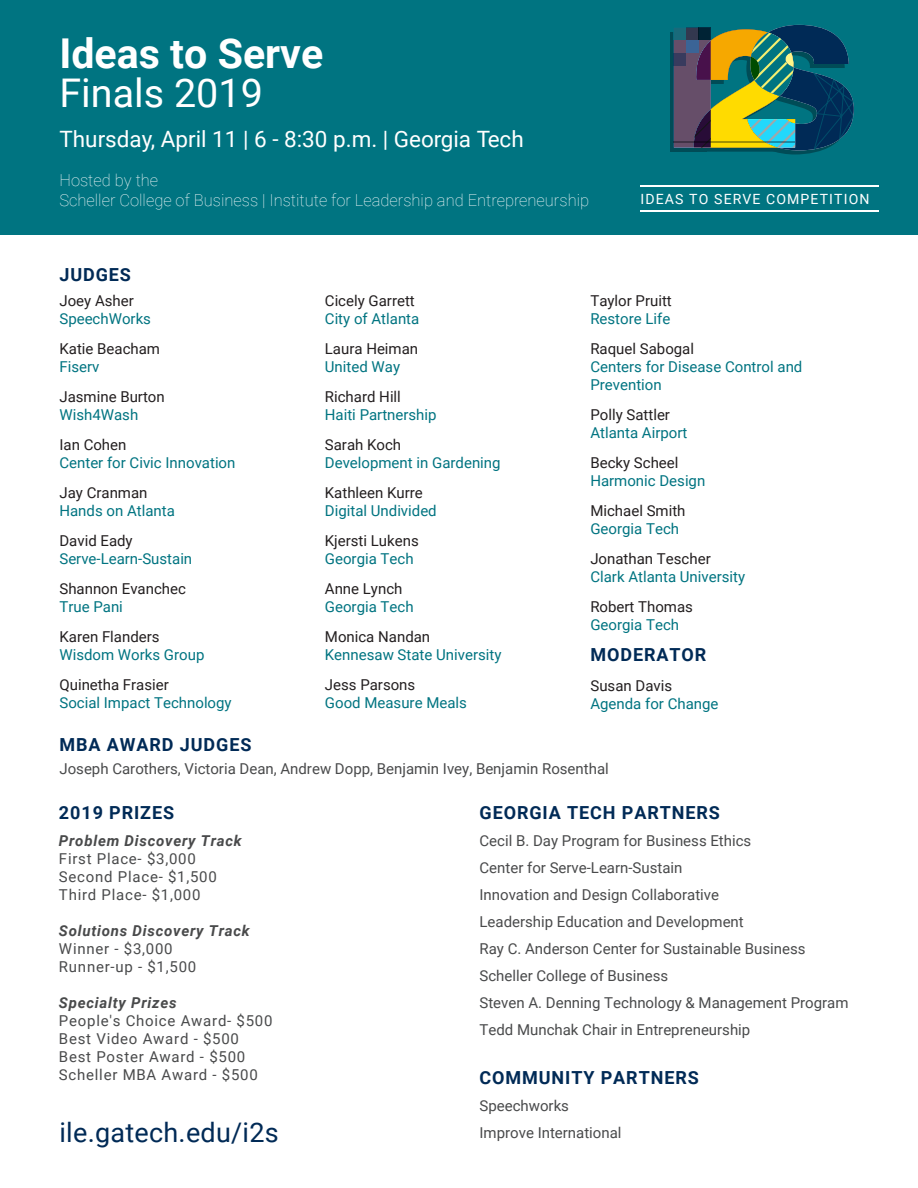
<style>
.page{position:relative;width:918px;height:1188px;background:#fff}
.page>*{position:absolute;margin:0;border:0;box-sizing:border-box;transform-origin:0 0}
.t1{font:700 41.1px "Roboto";color:#fff}
.t2{font:39.6px "Roboto";color:#fff}
.t3{font:27px "Roboto";letter-spacing:.01em;color:#002a56}
.t4{font:22.5px "Roboto";color:#fff}
.t5{font:700 18px "Roboto";letter-spacing:.05em;color:#002a56}
.t6{font:100 16.5px/19.8px "Roboto";color:#fff}
.t7{font:15px/18px "Roboto";color:#007481}
.t8{font:15px/27px "Roboto";color:#494a4b}
.t9{font:15px "Roboto";color:#231f20}
.t10{font:15px/18px "Roboto";letter-spacing:.05em;color:#494a4b}
.t11{font:italic 700 15px "Roboto";letter-spacing:.05em;color:#494a4b}
.t12{font:14.1px "Roboto";letter-spacing:.08em;color:#fff}
</style>
<div class="page">
<div style="left:0;top:0;width:918px;height:235px;background:#007481"></div>
<div style="left:670px;top:32px;width:37px;height:120px;background:linear-gradient(to bottom,#004c57,#004c57)"></div>
<hr style="left:640px;top:210px;width:239px;height:2px;background:#fff">
<hr style="left:640px;top:185px;width:239px;height:2px;background:#fff">
<hr style="left:673px;top:142px;width:122px;height:1px;background:#a3a9ad">
<svg style="left:674px;top:25px;width:180px;height:130px"></svg>
<h1 class="t1" style="left:59px;top:24px;width:265px">Ideas to Serve</h1>
<h2 class="t2" style="left:59px;top:65px;width:205px">Finals 2019</h2>
<h3 class="t4" style="left:59px;top:123px;width:466px">Thursday, April 11 | 6 - 8:30 p.m. | Georgia Tech</h3>
<p class="t6" style="left:59px;top:170px;width:531px">Hosted by the<br>Scheller College of Business | Institute for Leadership and Entrepreneurship</p>
<p class="t5" style="left:59px;top:262px;width:73px">JUDGES</p>
<p class="t12" style="left:641px;top:189px;width:231px">IDEAS TO SERVE COMPETITION</p>
<p class="t9" style="left:59px;top:291px;width:76px">Joey Asher</p>
<p class="t7" style="left:59px;top:310px;width:93px">SpeechWorks</p>
<p class="t9" style="left:59px;top:339px;width:102px">Katie Beacham</p>
<p class="t7" style="left:59px;top:358px;width:41px">Fiserv</p>
<p class="t9" style="left:59px;top:387px;width:107px">Jasmine Burton</p>
<p class="t7" style="left:59px;top:406px;width:80px">Wish4Wash</p>
<p class="t9" style="left:59px;top:435px;width:69px">Ian Cohen</p>
<p class="t7" style="left:59px;top:454px;width:178px">Center for Civic Innovation</p>
<p class="t9" style="left:59px;top:483px;width:90px">Jay Cranman</p>
<p class="t7" style="left:59px;top:502px;width:117px">Hands on Atlanta</p>
<p class="t9" style="left:59px;top:531px;width:75px">David Eady</p>
<p class="t7" style="left:59px;top:550px;width:134px">Serve-Learn-Sustain</p>
<p class="t9" style="left:59px;top:579px;width:128px">Shannon Evanchec</p>
<p class="t7" style="left:59px;top:598px;width:65px">True Pani</p>
<p class="t9" style="left:59px;top:627px;width:102px">Karen Flanders</p>
<p class="t7" style="left:59px;top:646px;width:147px">Wisdom Works Group</p>
<p class="t9" style="left:59px;top:675px;width:111px">Quinetha Frasier</p>
<p class="t7" style="left:59px;top:694px;width:174px">Social Impact Technology</p>
<p class="t5" style="left:59px;top:732px;width:194px">MBA AWARD JUDGES</p>
<p class="t9" style="left:325px;top:291px;width:91px">Cicely Garrett</p>
<p class="t7" style="left:325px;top:310px;width:96px">City of Atlanta</p>
<p class="t9" style="left:325px;top:339px;width:95px">Laura Heiman</p>
<p class="t7" style="left:325px;top:358px;width:77px">United Way</p>
<p class="t9" style="left:325px;top:387px;width:78px">Richard Hill</p>
<p class="t7" style="left:325px;top:406px;width:113px">Haiti Partnership</p>
<p class="t9" style="left:325px;top:435px;width:78px">Sarah Koch</p>
<p class="t7" style="left:325px;top:454px;width:177px">Development in Gardening</p>
<p class="t9" style="left:325px;top:483px;width:100px">Kathleen Kurre</p>
<p class="t7" style="left:325px;top:502px;width:113px">Digital Undivided</p>
<p class="t9" style="left:325px;top:531px;width:95px">Kjersti Lukens</p>
<p class="t7" style="left:325px;top:550px;width:90px">Georgia Tech</p>
<p class="t9" style="left:325px;top:579px;width:79px">Anne Lynch</p>
<p class="t7" style="left:325px;top:598px;width:90px">Georgia Tech</p>
<p class="t9" style="left:325px;top:627px;width:107px">Monica Nandan</p>
<p class="t7" style="left:325px;top:646px;width:178px">Kennesaw State University</p>
<p class="t9" style="left:325px;top:675px;width:92px">Jess Parsons</p>
<p class="t7" style="left:325px;top:694px;width:144px">Good Measure Meals</p>
<p class="t9" style="left:590px;top:291px;width:83px">Taylor Pruitt</p>
<p class="t7" style="left:590px;top:310px;width:81px">Restore Life</p>
<p class="t9" style="left:590px;top:339px;width:105px">Raquel Sabogal</p>
<p class="t7" style="left:590px;top:358px;width:214px">Centers for Disease Control and<br>Prevention</p>
<p class="t9" style="left:590px;top:405px;width:81px">Polly Sattler</p>
<p class="t7" style="left:590px;top:424px;width:98px">Atlanta Airport</p>
<p class="t9" style="left:590px;top:453px;width:90px">Becky Scheel</p>
<p class="t7" style="left:590px;top:472px;width:116px">Harmonic Design</p>
<p class="t9" style="left:590px;top:501px;width:97px">Michael Smith</p>
<p class="t7" style="left:590px;top:520px;width:90px">Georgia Tech</p>
<p class="t9" style="left:590px;top:549px;width:122px">Jonathan Tescher</p>
<p class="t7" style="left:590px;top:568px;width:156px">Clark Atlanta University</p>
<p class="t9" style="left:590px;top:597px;width:104px">Robert Thomas</p>
<p class="t7" style="left:590px;top:616px;width:90px">Georgia Tech</p>
<p class="t5" style="left:590px;top:642px;width:117px">MODERATOR</p>
<p class="t9" style="left:590px;top:675px;width:83px">Susan Davis</p>
<p class="t7" style="left:590px;top:694px;width:130px">Agenda for Change</p>
<p class="t8" style="left:59px;top:755px;width:551px">Joseph Carothers, Victoria Dean, Andrew Dopp, Benjamin Ivey, Benjamin Rosenthal</p>
<p class="t5" style="left:59px;top:800px;width:117px">2019 PRIZES</p>
<p class="t11" style="left:59px;top:831px;width:184px">Problem Discovery Track</p>
<p class="t10" style="left:59px;top:850px;width:159px">First Place- $3,000<br>Second Place- $1,500<br>Third Place- $1,000</p>
<p class="t11" style="left:59px;top:921px;width:192px">Solutions Discovery Track</p>
<p class="t10" style="left:59px;top:940px;width:139px">Winner - $3,000<br>Runner-up - $1,500</p>
<p class="t11" style="left:59px;top:993px;width:119px">Specialty Prizes</p>
<p class="t10" style="left:59px;top:1012px;width:215px">People's Choice Award- $500<br>Best Video Award - $500<br>Best Poster Award - $500<br>Scheller MBA Award - $500</p>
<h3 class="t3" style="left:59px;top:1113px;width:221px">ile.gatech.edu/i2s</h3>
<p class="t5" style="left:480px;top:800px;width:242px">GEORGIA TECH PARTNERS</p>
<p class="t8" style="left:480px;top:827px;width:371px">Cecil B. Day Program for Business Ethics<br>Center for Serve-Learn-Sustain<br>Innovation and Design Collaborative<br>Leadership Education and Development<br>Ray C. Anderson Center for Sustainable Business Scheller College of Business<br>Steven A. Denning Technology &amp; Management Program Tedd Munchak Chair in Entrepreneurship</p>
<p class="t5" style="left:480px;top:1065px;width:221px">COMMUNITY PARTNERS</p>
<p class="t8" style="left:480px;top:1092px;width:144px">Speechworks<br>Improve International</p>
</div>
